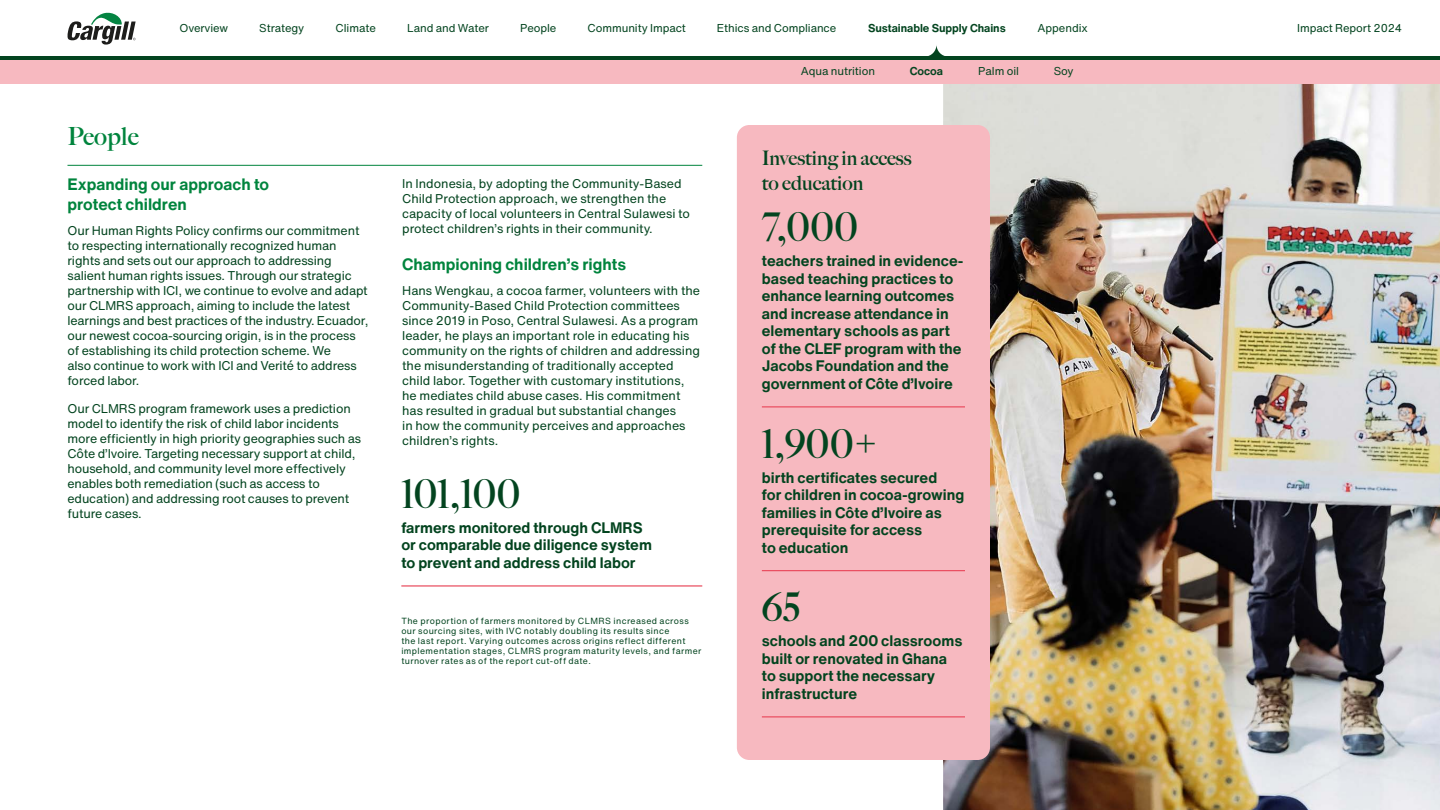
<style>
.page{position:relative;width:1440px;height:810px;background:#fff}
.page>*{position:absolute;margin:0;border:0;box-sizing:border-box;transform-origin:0 0}
.Stat_Large_1__new_brand{font:700 40px "Big Caslon FB";letter-spacing:.015em;color:#03441f}
.H2__Special_section{font:700 25px "Big Caslon FB";letter-spacing:.01em;color:#00843d}
.Sidebar_H1__new_brand{font:700 20px/25px "Big Caslon FB";color:#03441f}
.H3__new_brand{font:700 16.25px/20px "Helvetica Now Text";color:#00843d}
.Stat_Body___line__new_brand__Chocolate{font:700 15px/17.5px "Helvetica Now Text";color:#03441f}
.Body__GREP___new_brand{font:12.5px/15px "Helvetica Now Text";letter-spacing:-.01em;color:#03441f}
.t1{font:11.25px "Helvetica Now Text";letter-spacing:-.005em;color:#03441f}
.t2{font:700 11.25px "Helvetica Now Text";letter-spacing:-.005em;color:#03441f}
.Stat_Large_2_after_body__new_brand__Soy{font:8.75px/10px "Helvetica Now Text";letter-spacing:.045em;color:#03441f}
</style>
<div class="page">
<hr style="left:68px;top:165px;width:634px;height:1px;background:#00843d">
<img style="left:943px;top:84px;width:497px;height:726px">
<hr style="left:401px;top:585px;width:301px;height:2px;background:#ea5062">
<div style="left:737px;top:125px;width:253px;height:635px;background:#f7b9c0;border-radius:12px"></div>
<hr style="left:762px;top:406px;width:203px;height:2px;background:#ea5062">
<hr style="left:762px;top:570px;width:203px;height:1px;background:#ea5062">
<hr style="left:762px;top:716px;width:203px;height:2px;background:#ea5062">
<svg style="left:925px;top:45px;width:23px;height:12px"></svg>
<svg style="left:68px;top:13px;width:68px;height:32px"></svg>
<div style="left:0;top:58px;width:1440px;height:26px;background:#f7b9c0"></div>
<hr style="left:0;top:57px;width:1440px;height:3px;background:#03441f">
<p class="t1" style="left:179px;top:20px;width:50px">Overview</p>
<p class="t1" style="left:259px;top:20px;width:47px">Strategy</p>
<p class="t1" style="left:336px;top:20px;width:42px">Climate</p>
<p class="t1" style="left:407px;top:20px;width:83px">Land and Water</p>
<p class="t1" style="left:520px;top:20px;width:38px">People</p>
<p class="t1" style="left:588px;top:20px;width:100px">Community Impact</p>
<p class="t1" style="left:717px;top:20px;width:121px">Ethics and Compliance</p>
<p class="t2" style="left:868px;top:20px;width:139px">Sustainable Supply Chains</p>
<p class="t1" style="left:1038px;top:20px;width:52px">Appendix</p>
<p class="t1" style="left:1297px;top:20px;width:107px">Impact Report 2024</p>
<p class="t1" style="left:801px;top:64px;width:76px">Aqua nutrition</p>
<p class="t2" style="left:910px;top:64px;width:35px">Cocoa</p>
<p class="t1" style="left:978px;top:64px;width:42px">Palm oil</p>
<p class="t1" style="left:1054px;top:64px;width:21px">Soy</p>
<p class="H2__Special_section" style="left:68px;top:122px;width:73px">People</p>
<h3 class="H3__new_brand" style="left:68px;top:174px;width:203px">Expanding our approach to protect children</h3>
<p class="Body__GREP___new_brand" style="left:68px;top:223px;width:302px">Our Human Rights Policy confirms our commitment to respecting internationally recognized human rights and sets out our approach to addressing salient human rights issues. Through our strategic partnership with ICI, we continue to evolve and adapt our CLMRS approach, aiming to include the latest learnings and best practices of the industry. Ecuador, our newest cocoa-sourcing origin, is in the process of establishing its child protection scheme. We<br>also continue to work with ICI and Verité to address forced labor.</p>
<p class="Body__GREP___new_brand" style="left:68px;top:401px;width:295px">Our CLMRS program framework uses a prediction model to identify the risk of child labor incidents more efficiently in high priority geographies such as Côte d’Ivoire. Targeting necessary support at child, household, and community level more effectively enables both remediation (such as access to education) and addressing root causes to prevent future cases.</p>
<p class="Body__GREP___new_brand" style="left:402px;top:176px;width:289px">In Indonesia, by adopting the Community-Based Child Protection approach, we strengthen the capacity of local volunteers in Central Sulawesi to protect children’s rights in their community.</p>
<h3 class="H3__new_brand" style="left:402px;top:254px;width:225px">Championing children’s rights</h3>
<p class="Body__GREP___new_brand" style="left:402px;top:283px;width:299px">Hans Wengkau, a cocoa farmer, volunteers with the Community-Based Child Protection committees since 2019 in Poso, Central Sulawesi. As a program leader, he plays an important role in educating his community on the rights of children and addressing the misunderstanding of traditionally accepted child labor. Together with customary institutions, he mediates child abuse cases. His commitment has resulted in gradual but substantial changes<br>in how the community perceives and approaches children’s rights.</p>
<p class="Stat_Large_1__new_brand" style="left:401px;top:470px;width:120px">101,100</p>
<p class="Stat_Body___line__new_brand__Chocolate" style="left:401px;top:519px;width:252px">farmers monitored through CLMRS or comparable due diligence system to prevent and address child labor</p>
<p class="Stat_Large_2_after_body__new_brand__Soy" style="left:401px;top:616px;width:302px">The proportion of farmers monitored by CLMRS increased across our sourcing sites, with IVC notably doubling its results since<br>the last report. Varying outcomes across origins reflect different implementation stages, CLMRS program maturity levels, and farmer turnover rates as of the report cut-off date.</p>
<p class="Sidebar_H1__new_brand" style="left:762px;top:146px;width:151px">Investing in access to education</p>
<p class="Stat_Large_1__new_brand" style="left:762px;top:204px;width:97px">7,000</p>
<p class="Stat_Body___line__new_brand__Chocolate" style="left:762px;top:252px;width:203px">teachers trained in evidence&shy;based teaching practices to enhance learning outcomes and increase attendance in elementary schools as part of the CLEF program with the<br>Jacobs Foundation and the government of Côte d’Ivoire</p>
<p class="Stat_Large_1__new_brand" style="left:762px;top:420px;width:120px">1,900+</p>
<p class="Stat_Body___line__new_brand__Chocolate" style="left:762px;top:469px;width:204px">birth certificates secured<br>for children in cocoa-growing families in Côte d’Ivoire as prerequisite for access<br>to education</p>
<p class="Stat_Large_1__new_brand" style="left:762px;top:584px;width:40px">65</p>
<p class="Stat_Body___line__new_brand__Chocolate" style="left:762px;top:632px;width:202px">schools and 200 classrooms built or renovated in Ghana to support the necessary infrastructure</p>
</div>
